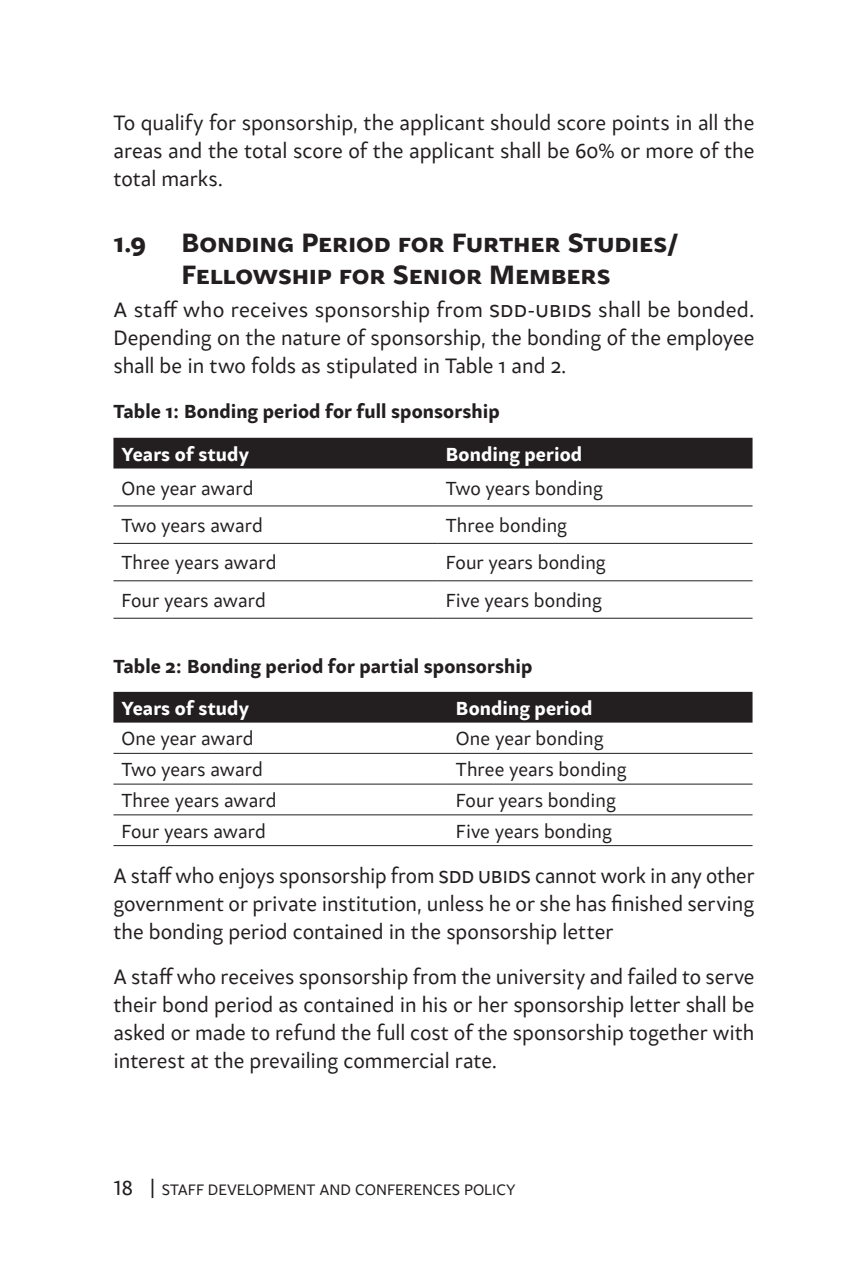
<style>
.page{position:relative;width:851px;height:1276px;background:#fff}
.page>*{position:absolute;margin:0;border:0;box-sizing:border-box;transform-origin:0 0}
.A_heading_copy{font:700 28px/32px "Samo Sans Pro";letter-spacing:-.005em;color:#231f20}
.Bodytext{font:22px/28px "Samo Sans Pro";color:#231f20;text-align:justify}
.Bodytext-2{font:22px/28px "Samo Sans Pro";color:#231f20;text-align:justify;scale:.96 1}
.Bodytext-3{font:20px "Samo Sans Pro";color:#231f20}
.t1{font:700 20px "Samo Sans Pro";color:#231f20}
.Bodytext-4{font:700 20px "Samo Sans Pro";color:#fff}
.t2{font:16px "Samo Sans Pro";color:#231f20}
.s1{font-size:24px}
.s2{font-size:22px}
</style>
<div class="page">
<div style="left:113px;top:438px;width:639px;height:30px;background:#231f20"></div>
<hr style="left:113px;top:505px;width:325px;height:1px;background:#231f20">
<hr style="left:438px;top:505px;width:314px;height:1px;background:#231f20">
<hr style="left:113px;top:543px;width:325px;height:1px;background:#231f20">
<hr style="left:438px;top:543px;width:314px;height:1px;background:#231f20">
<hr style="left:113px;top:580px;width:325px;height:1px;background:#231f20">
<hr style="left:438px;top:580px;width:314px;height:1px;background:#231f20">
<hr style="left:113px;top:618px;width:325px;height:1px;background:#231f20">
<hr style="left:438px;top:618px;width:314px;height:1px;background:#231f20">
<div style="left:113px;top:692px;width:639px;height:30px;background:#231f20"></div>
<hr style="left:113px;top:753px;width:335px;height:1px;background:#231f20">
<hr style="left:448px;top:753px;width:304px;height:1px;background:#231f20">
<hr style="left:113px;top:784px;width:335px;height:1px;background:#231f20">
<hr style="left:448px;top:784px;width:304px;height:1px;background:#231f20">
<hr style="left:113px;top:814px;width:335px;height:1px;background:#231f20">
<hr style="left:448px;top:814px;width:304px;height:1px;background:#231f20">
<hr style="left:113px;top:845px;width:335px;height:1px;background:#231f20">
<hr style="left:448px;top:845px;width:304px;height:1px;background:#231f20">
<p class="Bodytext" style="left:113px;top:108px;width:642px">To qualify for sponsorship, the applicant should score points in all the areas and the total score of the applicant shall be 60% or more of the total marks.</p>
<p class="A_heading_copy" style="left:113px;top:226px;width:34px">1.9</p>
<p class="A_heading_copy" style="left:181px;top:226px;width:500px">Bonding Period for Further Studies/<br>Fellowship for Senior Members</p>
<p class="Bodytext" style="left:113px;top:296px;width:642px">A staff who receives sponsorship from <span class="s1">SDD</span>-<span class="s1">UBIDS</span> shall be bonded.<br>Depending on the nature of sponsorship, the bonding of the employee shall be in two folds as stipulated in Table 1 and 2.</p>
<p class="t1" style="left:113px;top:399px;width:388px">Table 1: Bonding period for full sponsorship</p>
<p class="Bodytext-4" style="left:121px;top:441px;width:129px">Years of study</p>
<p class="Bodytext-4" style="left:446px;top:441px;width:138px">Bonding period</p>
<p class="Bodytext-3" style="left:121px;top:476px;width:133px">One year award</p>
<p class="Bodytext-3" style="left:446px;top:476px;width:159px">Two years bonding</p>
<p class="Bodytext-3" style="left:121px;top:513px;width:143px">Two years award</p>
<p class="Bodytext-3" style="left:446px;top:513px;width:123px">Three bonding</p>
<p class="Bodytext-3" style="left:121px;top:550px;width:156px">Three years award</p>
<p class="Bodytext-3" style="left:446px;top:550px;width:162px">Four years bonding</p>
<p class="Bodytext-3" style="left:121px;top:588px;width:146px">Four years award</p>
<p class="Bodytext-3" style="left:446px;top:588px;width:158px">Five years bonding</p>
<p class="t1" style="left:113px;top:653px;width:420px">Table 2: Bonding period for partial sponsorship</p>
<p class="Bodytext-4" style="left:121px;top:695px;width:129px">Years of study</p>
<p class="Bodytext-4" style="left:456px;top:695px;width:138px">Bonding period</p>
<p class="Bodytext-3" style="left:121px;top:726px;width:133px">One year award</p>
<p class="Bodytext-3" style="left:456px;top:726px;width:149px">One year bonding</p>
<p class="Bodytext-3" style="left:121px;top:757px;width:143px">Two years award</p>
<p class="Bodytext-3" style="left:456px;top:757px;width:172px">Three years bonding</p>
<p class="Bodytext-3" style="left:121px;top:788px;width:156px">Three years award</p>
<p class="Bodytext-3" style="left:456px;top:788px;width:162px">Four years bonding</p>
<p class="Bodytext-3" style="left:121px;top:818px;width:146px">Four years award</p>
<p class="Bodytext-3" style="left:456px;top:818px;width:158px">Five years bonding</p>
<p class="Bodytext-2" style="left:113px;top:861px;width:669px">A staff who enjoys sponsorship from <span class="s1">SDD UBIDS</span> cannot work in any other government or private institution, unless he or she has finished serving the bonding period contained in the sponsorship letter</p>
<p class="Bodytext" style="left:113px;top:962px;width:642px">A staff who receives sponsorship from the university and failed to serve their bond period as contained in his or her sponsorship letter shall be asked or made to refund the full cost of the sponsorship together with interest at the prevailing commercial rate.</p>
<p class="t2" style="left:113px;top:1180px;width:403px"><span class="s2">18 |</span> STAFF DEVELOPMENT AND CONFERENCES POLICY</p>
</div>
